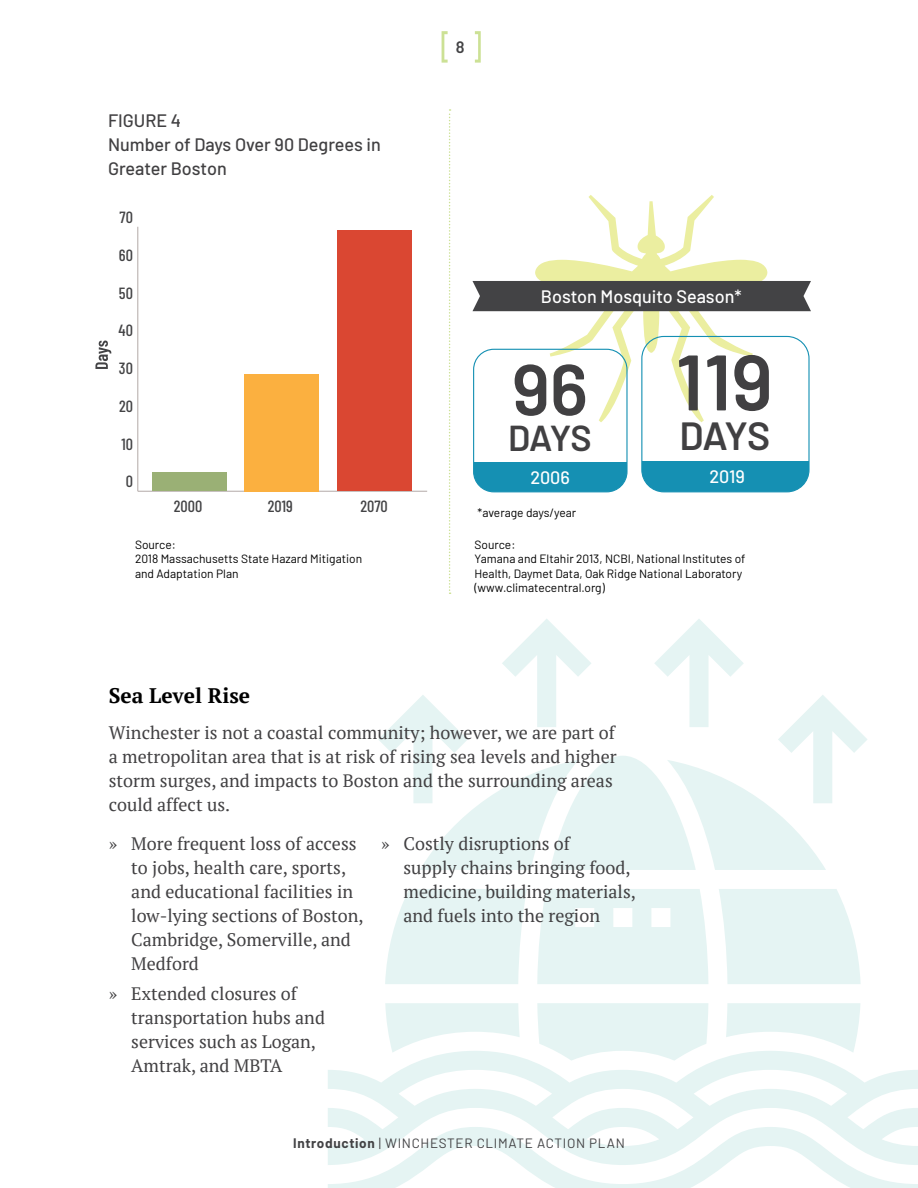
<style>
.page{position:relative;width:918px;height:1188px;background:#fff}
.page>*{position:absolute;margin:0;border:0;box-sizing:border-box;transform-origin:0 0}
.t1{font:600 78.45px "Barlow";color:#414042}
.t2{font:600 72px "Barlow";color:#414042}
.t3{font:600 39.3px "Barlow";color:#414042}
.t4{font:600 36px "Barlow";color:#414042}
.Heading3{font:700 21px "PT Serif";color:#000}
.Body_Text{font:18px/24px "PT Serif";color:#414042}
.Figure_Name{font:500 18px/24px "Barlow";color:#414042}
.Figure_Name-2{font:500 18px "Barlow";color:#fff}
.t5{font:600 16.5px "Barlow";color:#434345}
.t6{font:500 16.2px "Barlow Condensed";color:#434345}
.t7{font:13.5px "Barlow";letter-spacing:.05em;color:#434345}
.t8{font:12px/14.4px "Barlow";color:#000}
.s1{font-weight:700}
</style>
<div class="page">
<svg style="left:328px;top:1165px;width:590px;height:23px"></svg>
<svg style="left:328px;top:1053px;width:590px;height:112px;fill:#e5f4f3"></svg>
<svg style="left:537px;top:889px;width:171px;height:95px;background:#e7f5f4"></svg>
<svg style="left:726px;top:1003px;width:134px;height:50px"></svg>
<svg style="left:385px;top:1003px;width:135px;height:50px"></svg>
<svg style="left:537px;top:1003px;width:171px;height:58px"></svg>
<svg style="left:719px;top:889px;width:142px;height:95px;background:#e7f5f4"></svg>
<svg style="left:378px;top:619px;width:489px;height:251px"></svg>
<svg style="left:385px;top:889px;width:142px;height:95px;background:#e7f5f4"></svg>
<svg style="left:442px;top:31px;width:39px;height:32px"></svg>
<svg style="left:449px;top:109px;width:2px;height:485px"></svg>
<hr style="left:138px;top:491px;width:289px;height:1px;background:#b2a9a7">
<hr style="left:137px;top:227px;width:1px;height:264px;background:#b2a9a7">
<div style="left:152px;top:472px;width:75px;height:19px;background:#9ab075"></div>
<div style="left:245px;top:374px;width:74px;height:117px;background:#fbb040"></div>
<div style="left:337px;top:231px;width:74px;height:260px;background:#da4732"></div>
<svg style="left:95px;top:341px;width:16px;height:28px"></svg>
<svg style="left:535px;top:195px;width:232px;height:227px"></svg>
<div style="left:472px;top:281px;width:339px;height:30px;background:#434345"></div>
<div style="left:474px;top:462px;width:153px;height:30px;background:#1590b3"></div>
<div style="left:473px;top:349px;width:155px;height:143px;border:1px solid #1590b3;border-radius:20px"></div>
<div style="left:642px;top:461px;width:167px;height:31px;background:#1590b3"></div>
<div style="left:641px;top:336px;width:169px;height:156px;border:1px solid #1590b3;border-radius:22px"></div>
<p class="Figure_Name" style="left:108px;top:107px;width:274px">FIGURE 4<br>Number of Days Over 90 Degrees in<br>Greater Boston</p>
<p class="t6" style="left:120px;top:206px;width:15px">70</p>
<p class="t6" style="left:119px;top:243px;width:16px">60</p>
<p class="t6" style="left:119px;top:281px;width:16px">50</p>
<p class="t6" style="left:119px;top:319px;width:16px">40</p>
<p class="t6" style="left:119px;top:357px;width:15px">30</p>
<p class="t6" style="left:119px;top:394px;width:15px">20</p>
<p class="t6" style="left:121px;top:432px;width:13px">10</p>
<p class="t6" style="left:126px;top:470px;width:9px">0</p>
<p class="t6" style="left:174px;top:495px;width:30px">2000</p>
<p class="t6" style="left:268px;top:495px;width:26px">2019</p>
<p class="t6" style="left:360px;top:495px;width:29px">2070</p>
<p class="t8" style="left:135px;top:537px;width:229px">Source:<br>2018 Massachusetts State Hazard Mitigation and Adaptation Plan</p>
<p class="t5" style="left:456px;top:35px;width:10px">8</p>
<p class="Figure_Name-2" style="left:541px;top:283px;width:202px">Boston Mosquito Season*</p>
<p class="t2" style="left:512px;top:337px;width:78px">96</p>
<p class="t4" style="left:508px;top:412px;width:85px">DAYS</p>
<p class="t1" style="left:676px;top:325px;width:99px">119</p>
<p class="t3" style="left:679px;top:407px;width:92px">DAYS</p>
<p class="Figure_Name-2" style="left:530px;top:464px;width:41px">2006</p>
<p class="Figure_Name-2" style="left:710px;top:463px;width:37px">2019</p>
<p class="t8" style="left:478px;top:505px;width:100px">*average days/year</p>
<p class="t8" style="left:474px;top:537px;width:273px">Source:<br>Yamana and Eltahir 2013, NCBI, National Institutes of Health, Daymet Data, Oak Ridge National Laboratory (www.climatecentral.org)</p>
<p class="Heading3" style="left:109px;top:682px;width:143px">Sea Level Rise</p>
<p class="Body_Text" style="left:109px;top:720px;width:510px">Winchester is not a coastal community; however, we are part of a metropolitan area that is at risk of rising sea levels and higher storm surges, and impacts to Boston and the surrounding areas could affect us.</p>
<p class="Body_Text" style="left:131px;top:831px;width:234px;text-indent:-22px">» More frequent loss of access to jobs, health care, sports, and educational facilities in low-lying sections of Boston,<br>Cambridge, Somerville, and<br>Medford</p>
<p class="Body_Text" style="left:131px;top:981px;width:195px;text-indent:-22px">» Extended closures of transportation hubs and services such as Logan,<br>Amtrak, and MBTA</p>
<p class="Body_Text" style="left:404px;top:831px;width:234px;text-indent:-22px">» Costly disruptions of<br>supply chains bringing food, medicine, building materials, and fuels into the region</p>
<p class="t7" style="left:293px;top:1133px;width:333px"><span class="s1">Introduction</span> | WINCHESTER CLIMATE ACTION PLAN</p>
</div>
